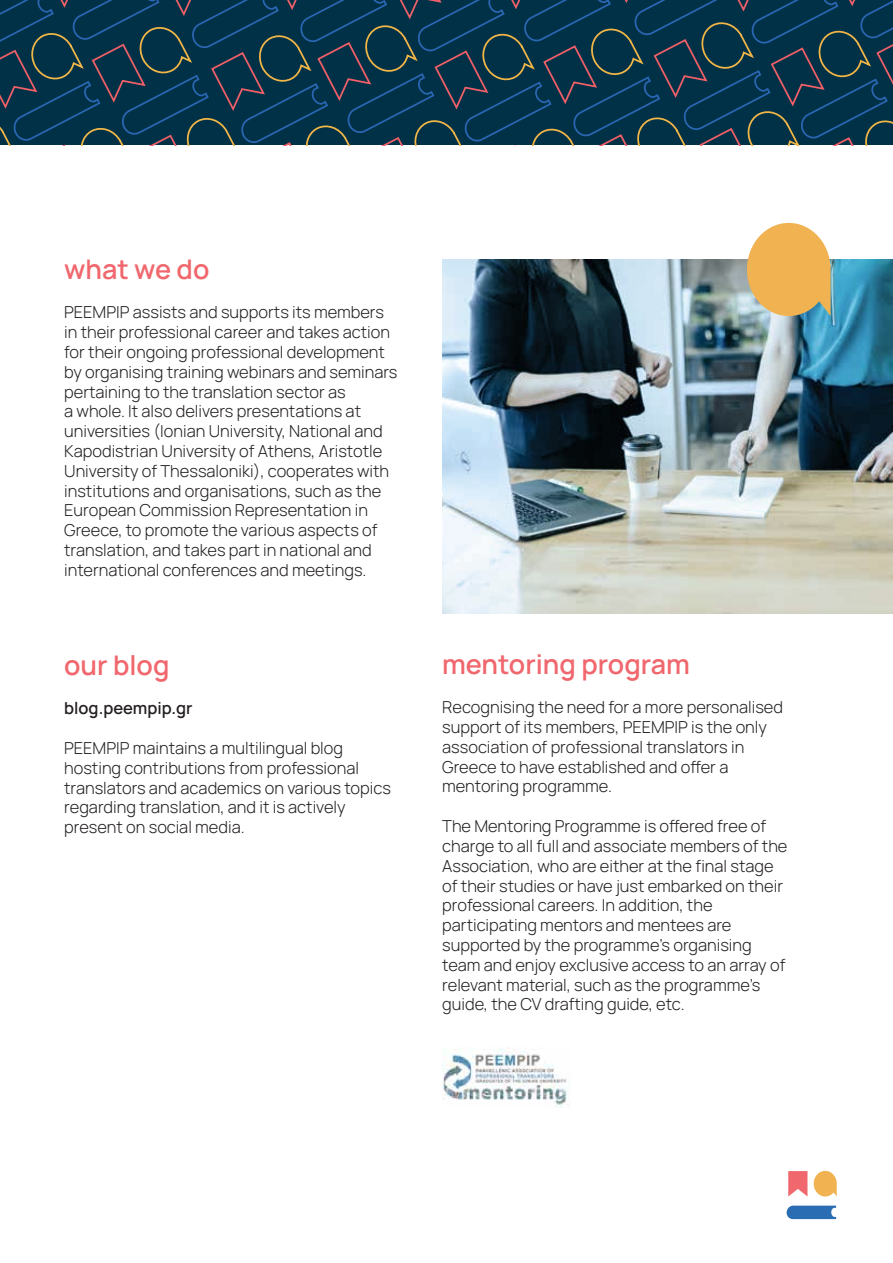
<style>
.page{position:relative;width:893px;height:1263px;background:#fff}
.page>*{position:absolute;margin:0;border:0;box-sizing:border-box;transform-origin:0 0}
.t1{font:600 27px "Manrope";color:#f0676d}
.t2{font:300 16.5px/19.8px "Manrope";color:#231f20}
.t3{font:600 16.5px "Manrope";color:#231f20}
</style>
<div class="page">
<svg style="left:788px;top:1171px;width:19px;height:25px"></svg>
<svg style="left:787px;top:1205px;width:49px;height:14px"></svg>
<svg style="left:814px;top:1171px;width:23px;height:25px"></svg>
<img style="left:442px;top:259px;width:451px;height:354px">
<svg style="left:747px;top:223px;width:84px;height:93px;background:#e9bb6e"></svg>
<img style="left:442px;top:1048px;width:129px;height:60px">
<svg style="left:0;top:0;width:893px;height:145px;background:#0b364c"></svg>
<h1 class="t1" style="left:64px;top:250px;width:147px">what we do</h1>
<p class="t2" style="left:64px;top:302px;width:335px">PEEMPIP assists and supports its members in their professional career and takes action for their ongoing professional development by organising training webinars and seminars pertaining to the translation sector as<br>a whole. It also delivers presentations at universities (Ionian University, National and Kapodistrian University of Athens, Aristotle University of Thessaloniki), cooperates with institutions and organisations, such as the European Commission Representation in Greece, to promote the various aspects of translation, and takes part in national and international conferences and meetings.</p>
<h1 class="t1" style="left:64px;top:646px;width:107px">our blog</h1>
<p class="t3" style="left:64px;top:697px;width:130px">blog.peempip.gr</p>
<p class="t2" style="left:64px;top:737px;width:328px">PEEMPIP maintains a multilingual blog hosting contributions from professional translators and academics on various topics regarding translation, and it is actively present on social media.</p>
<h1 class="t1" style="left:442px;top:645px;width:249px">mentoring program</h1>
<p class="t2" style="left:442px;top:697px;width:342px">Recognising the need for a more personalised support of its members, PEEMPIP is the only association of professional translators in Greece to have established and offer a mentoring programme.</p>
<p class="t2" style="left:442px;top:815px;width:347px">The Mentoring Programme is offered free of charge to all full and associate members of the Association, who are either at the final stage of their studies or have just embarked on their professional careers. In addition, the participating mentors and mentees are supported by the programme’s organising team and enjoy exclusive access to an array of relevant material, such as the programme’s guide, the CV drafting guide, etc.</p>
</div>
